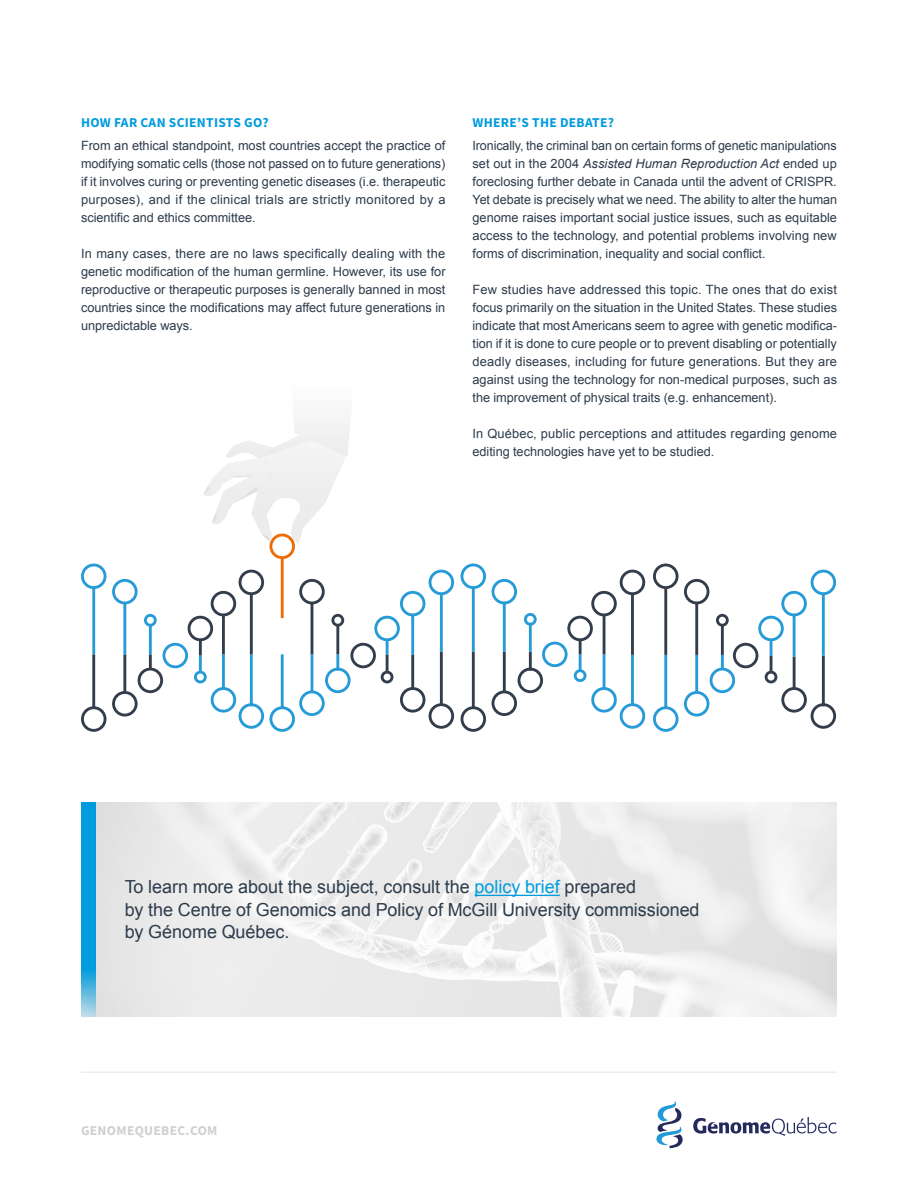
<style>
.page{position:relative;width:918px;height:1188px;background:#fff}
.page>*{position:absolute;margin:0;border:0;box-sizing:border-box;transform-origin:0 0}
.t1{font:18px/22.5px "Arial";letter-spacing:-.005em;color:#2d3c4b}
.t2{font:700 13.5px "Source Sans Pro";letter-spacing:.025em;color:#009cde}
.t3{font:700 13.5px "Source Sans Pro";letter-spacing:.025em;color:#d0d0d0}
.t4{font:12.75px/18px "Arial";letter-spacing:-.005em;color:#2d3c4b;text-align:justify}
.s1{font-style:italic}
.s2{color:#009cde}
</style>
<div class="page">
<img style="left:96px;top:802px;width:741px;height:215px">
<svg style="left:656px;top:1101px;width:27px;height:47px"></svg>
<svg style="left:693px;top:1117px;width:143px;height:19px"></svg>
<hr style="left:475px;top:895px;width:85px;height:1px;background:#009cde">
<svg style="left:81px;top:802px;width:15px;height:215px;fill:#009cde"></svg>
<svg style="left:653px;top:564px;width:183px;height:168px"></svg>
<hr style="left:721px;top:655px;width:3px;height:15px;background:#269bd7">
<hr style="left:721px;top:625px;width:3px;height:30px;background:#333d4c">
<svg style="left:492px;top:570px;width:153px;height:159px"></svg>
<svg style="left:461px;top:706px;width:25px;height:26px"></svg>
<svg style="left:461px;top:564px;width:25px;height:25px"></svg>
<svg style="left:112px;top:570px;width:342px;height:162px"></svg>
<svg style="left:81px;top:706px;width:25px;height:26px"></svg>
<svg style="left:81px;top:564px;width:25px;height:25px"></svg>
<hr style="left:631px;top:655px;width:3px;height:50px;background:#269bd7">
<hr style="left:631px;top:593px;width:3px;height:62px;background:#333d4c">
<hr style="left:603px;top:654px;width:2px;height:36px;background:#269bd7">
<hr style="left:603px;top:614px;width:2px;height:40px;background:#333d4c">
<hr style="left:503px;top:652px;width:3px;height:41px;background:#333d4c">
<hr style="left:503px;top:602px;width:3px;height:50px;background:#269bd7">
<hr style="left:472px;top:652px;width:3px;height:56px;background:#333d4c">
<hr style="left:472px;top:587px;width:3px;height:65px;background:#269bd7">
<hr style="left:440px;top:652px;width:3px;height:53px;background:#333d4c">
<hr style="left:440px;top:593px;width:3px;height:59px;background:#269bd7">
<hr style="left:411px;top:654px;width:3px;height:36px;background:#333d4c">
<hr style="left:411px;top:614px;width:3px;height:40px;background:#269bd7">
<hr style="left:386px;top:654px;width:3px;height:17px;background:#333d4c">
<hr style="left:386px;top:639px;width:3px;height:15px;background:#269bd7">
<hr style="left:336px;top:654px;width:3px;height:17px;background:#269bd7">
<hr style="left:336px;top:624px;width:3px;height:30px;background:#333d4c">
<hr style="left:311px;top:654px;width:2px;height:39px;background:#269bd7">
<hr style="left:311px;top:602px;width:2px;height:52px;background:#333d4c">
<hr style="left:281px;top:654px;width:3px;height:55px;background:#269bd7">
<hr style="left:281px;top:557px;width:3px;height:61px;background:#ed6c05">
<hr style="left:92px;top:654px;width:3px;height:54px;background:#333d4c">
<hr style="left:92px;top:587px;width:3px;height:67px;background:#269bd7">
<hr style="left:250px;top:654px;width:3px;height:52px;background:#269bd7">
<hr style="left:250px;top:593px;width:3px;height:61px;background:#333d4c">
<hr style="left:222px;top:654px;width:3px;height:36px;background:#269bd7">
<hr style="left:222px;top:614px;width:3px;height:40px;background:#333d4c">
<hr style="left:123px;top:654px;width:3px;height:39px;background:#333d4c">
<hr style="left:123px;top:602px;width:3px;height:52px;background:#269bd7">
<hr style="left:199px;top:656px;width:3px;height:15px;background:#269bd7">
<hr style="left:199px;top:639px;width:3px;height:17px;background:#333d4c">
<hr style="left:149px;top:654px;width:3px;height:15px;background:#333d4c">
<hr style="left:149px;top:625px;width:3px;height:29px;background:#269bd7">
<hr style="left:579px;top:654px;width:3px;height:17px;background:#269bd7">
<hr style="left:579px;top:639px;width:3px;height:15px;background:#333d4c">
<hr style="left:529px;top:652px;width:3px;height:19px;background:#333d4c">
<hr style="left:529px;top:623px;width:3px;height:29px;background:#269bd7">
<svg style="left:212px;top:505px;width:111px;height:54px"></svg>
<div style="left:144px;top:346px;width:310px;height:159px;background:linear-gradient(to bottom,#fff,#f9f8f9)"></div>
<hr style="left:81px;top:1072px;width:756px;height:1px;background:#ededed">
<p class="t2" style="left:81px;top:114px;width:189px">HOW FAR CAN SCIENTISTS GO?</p>
<p class="t4" style="left:81px;top:136px;width:366px">From an ethical standpoint, most countries accept the practice of modifying somatic cells (those not passed on to future generations) if it involves curing or preventing genetic diseases (i.e. therapeutic purposes), and if the clinical trials are strictly monitored by a scientific and ethics committee.</p>
<p class="t4" style="left:81px;top:244px;width:366px">In many cases, there are no laws specifically dealing with the genetic modification of the human germline. However, its use for reproductive or therapeutic purposes is generally banned in most countries since the modifications may affect future generations in unpredictable ways.</p>
<p class="t2" style="left:472px;top:114px;width:143px">WHERE’S THE DEBATE?</p>
<p class="t4" style="left:472px;top:136px;width:366px">Ironically, the criminal ban on certain forms of genetic manipulations set out in the 2004 <span class="s1">Assisted Human Reproduction Act</span> ended up foreclosing further debate in Canada until the advent of CRISPR.<br>Yet debate is precisely what we need. The ability to alter the human genome raises important social justice issues, such as equitable access to the technology, and potential problems involving new forms of discrimination, inequality and social conflict.</p>
<p class="t4" style="left:472px;top:280px;width:366px">Few studies have addressed this topic. The ones that do exist focus primarily on the situation in the United States. These studies indicate that most Americans seem to agree with genetic modifica&shy;tion if it is done to cure people or to prevent disabling or potentially deadly diseases, including for future generations. But they are against using the technology for non-medical purposes, such as the improvement of physical traits (e.g. enhancement).</p>
<p class="t4" style="left:472px;top:424px;width:366px">In Québec, public perceptions and attitudes regarding genome editing technologies have yet to be studied.</p>
<h1 class="t1" style="left:125px;top:876px;width:576px">To learn more about the subject, consult the <span class="s2">policy brief</span> prepared<br>by the Centre of Genomics and Policy of McGill University commissioned by Génome Québec.</h1>
<p class="t3" style="left:81px;top:1121px;width:138px">GENOMEQUEBEC.COM</p>
</div>
